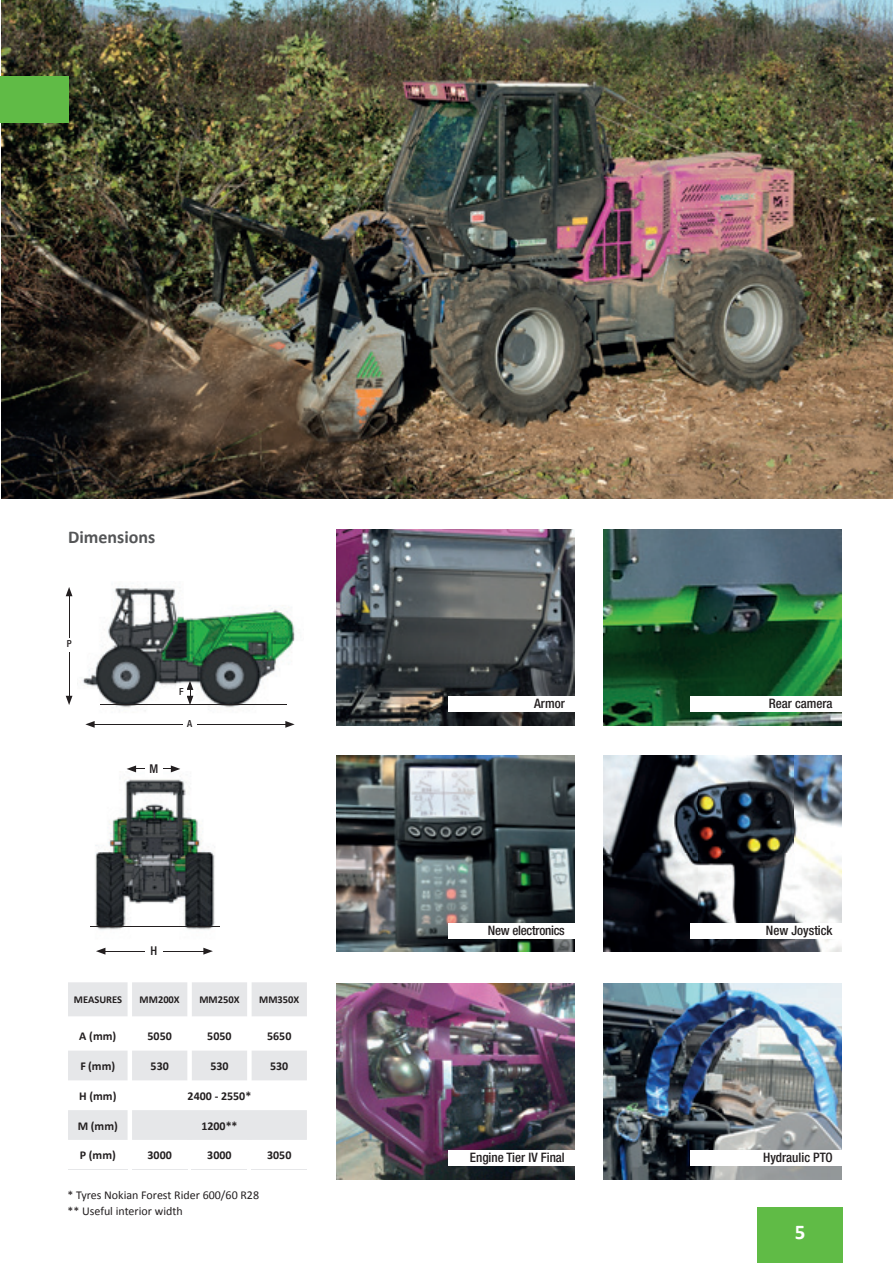
<style>
.page{position:relative;width:893px;height:1263px;background:#fff}
.page>*{position:absolute;margin:0;border:0;box-sizing:border-box;transform-origin:0 0}
.t1{font:700 21px "Calibri";color:#fff}
.t2{font:700 18px "Calibri";color:#545557}
.t3{font:500 condensed 13.05px "Helvetica Neue LT Com";color:#231f20}
.t4{font:500 condensed 13.05px "Helvetica Neue LT Com";letter-spacing:-.02em;color:#231f20}
.t5{font:500 condensed 12.15px "Helvetica Neue LT Com";color:#231f20}
.t6{font:700 12px "Calibri";color:#231f20}
.t7{font:12px/16.5px "Calibri";color:#231f20}
.t8{font:700 10.5px "Calibri";color:#231f20}
.t9{font:500 condensed 9.75px "Helvetica Neue LT Com";color:#231f20}
</style>
<div class="page">
<div style="left:757px;top:1208px;width:86px;height:55px;background:#60bb46"></div>
<img style="left:1px;top:0;width:892px;height:499px">
<img style="left:82px;top:586px;width:213px;height:125px">
<hr style="left:100px;top:705px;width:187px;height:1px;background:#231f20">
<hr style="left:69px;top:594px;width:1px;height:104px;background:#231f20">
<svg style="left:66px;top:587px;width:6px;height:9px"></svg>
<svg style="left:66px;top:696px;width:6px;height:9px"></svg>
<svg style="left:187px;top:681px;width:6px;height:24px"></svg>
<hr style="left:92px;top:724px;width:196px;height:1px;background:#231f20">
<svg style="left:85px;top:721px;width:10px;height:7px"></svg>
<svg style="left:285px;top:721px;width:10px;height:7px"></svg>
<div style="left:63px;top:638px;width:11px;height:14px;background:#fff"></div>
<div style="left:176px;top:686px;width:11px;height:14px;background:#fff"></div>
<div style="left:183px;top:717px;width:14px;height:14px;background:#fff"></div>
<img style="left:90px;top:771px;width:130px;height:159px">
<hr style="left:90px;top:927px;width:130px;height:1px;background:#231f20">
<hr style="left:103px;top:951px;width:103px;height:1px;background:#231f20">
<svg style="left:96px;top:948px;width:9px;height:7px"></svg>
<svg style="left:203px;top:948px;width:10px;height:7px"></svg>
<hr style="left:134px;top:768px;width:39px;height:1px;background:#231f20">
<svg style="left:127px;top:765px;width:9px;height:7px"></svg>
<svg style="left:171px;top:765px;width:9px;height:7px"></svg>
<div style="left:146px;top:942px;width:17px;height:17px;background:#fff"></div>
<div style="left:146px;top:759px;width:17px;height:18px;background:#fff"></div>
<div style="left:0;top:77px;width:68px;height:46px;background:#60bb46"></div>
<div style="left:68px;top:982px;width:239px;height:34px;background:#e6e7e9"></div>
<svg style="left:68px;top:1051px;width:239px;height:119px"></svg>
<hr style="left:68px;top:1169px;width:60px;height:1px;background:#e6e7e9">
<hr style="left:132px;top:1169px;width:55px;height:1px;background:#e6e7e9">
<hr style="left:192px;top:1169px;width:55px;height:1px;background:#e6e7e9">
<hr style="left:252px;top:1169px;width:55px;height:1px;background:#e6e7e9">
<img style="left:336px;top:756px;width:238px;height:195px">
<img style="left:336px;top:529px;width:238px;height:196px">
<img style="left:604px;top:756px;width:238px;height:195px">
<img style="left:336px;top:983px;width:238px;height:196px">
<img style="left:604px;top:983px;width:238px;height:196px">
<img style="left:604px;top:529px;width:238px;height:196px">
<div style="left:448px;top:923px;width:127px;height:15px;background:#fff"></div>
<div style="left:448px;top:697px;width:127px;height:15px;background:#fff"></div>
<div style="left:690px;top:923px;width:153px;height:15px;background:#fff"></div>
<div style="left:448px;top:1151px;width:127px;height:15px;background:#fff"></div>
<div style="left:690px;top:1151px;width:153px;height:15px;background:#fff"></div>
<div style="left:690px;top:697px;width:153px;height:15px;background:#fff"></div>
<h2 class="t2" style="left:68px;top:526px;width:89px">Dimensions</h2>
<p class="t9" style="left:67px;top:638px;width:6px">P</p>
<p class="t5" style="left:149px;top:762px;width:10px">M</p>
<p class="t9" style="left:179px;top:686px;width:6px">F</p>
<p class="t9" style="left:187px;top:718px;width:7px">A</p>
<p class="t8" style="left:74px;top:993px;width:50px">MEASURES</p>
<p class="t5" style="left:150px;top:943px;width:8px">H</p>
<p class="t8" style="left:140px;top:993px;width:42px">MM200X</p>
<p class="t8" style="left:199px;top:993px;width:42px">MM250X</p>
<p class="t8" style="left:259px;top:993px;width:42px">MM350X</p>
<p class="t6" style="left:79px;top:1028px;width:38px">A (mm)</p>
<p class="t6" style="left:148px;top:1028px;width:26px">5050</p>
<p class="t6" style="left:207px;top:1028px;width:26px">5050</p>
<p class="t6" style="left:267px;top:1028px;width:26px">5650</p>
<p class="t6" style="left:80px;top:1058px;width:36px">F (mm)</p>
<p class="t6" style="left:151px;top:1058px;width:20px">530</p>
<p class="t6" style="left:210px;top:1058px;width:20px">530</p>
<p class="t6" style="left:270px;top:1058px;width:20px">530</p>
<p class="t6" style="left:79px;top:1088px;width:39px">H (mm)</p>
<p class="t6" style="left:188px;top:1088px;width:65px">2400 - 2550*</p>
<p class="t6" style="left:78px;top:1118px;width:42px">M (mm)</p>
<p class="t6" style="left:201px;top:1118px;width:38px">1200**</p>
<p class="t6" style="left:80px;top:1147px;width:38px">P (mm)</p>
<p class="t6" style="left:148px;top:1147px;width:26px">3000</p>
<p class="t6" style="left:207px;top:1147px;width:26px">3000</p>
<p class="t6" style="left:267px;top:1147px;width:26px">3050</p>
<p class="t7" style="left:67px;top:1186px;width:193px">* Tyres Nokian Forest Rider 600/60 R28 ** Useful interior width</p>
<p class="t3" style="left:534px;top:696px;width:32px">Armor</p>
<p class="t4" style="left:488px;top:922px;width:78px">New electronics</p>
<p class="t3" style="left:769px;top:696px;width:65px">Rear camera</p>
<p class="t3" style="left:766px;top:922px;width:68px">New Joystick</p>
<p class="t3" style="left:470px;top:1150px;width:97px">Engine Tier IV Final</p>
<p class="t3" style="left:763px;top:1150px;width:71px">Hydraulic PTO</p>
<h1 class="t1" style="left:795px;top:1219px;width:12px">5</h1>
</div>
